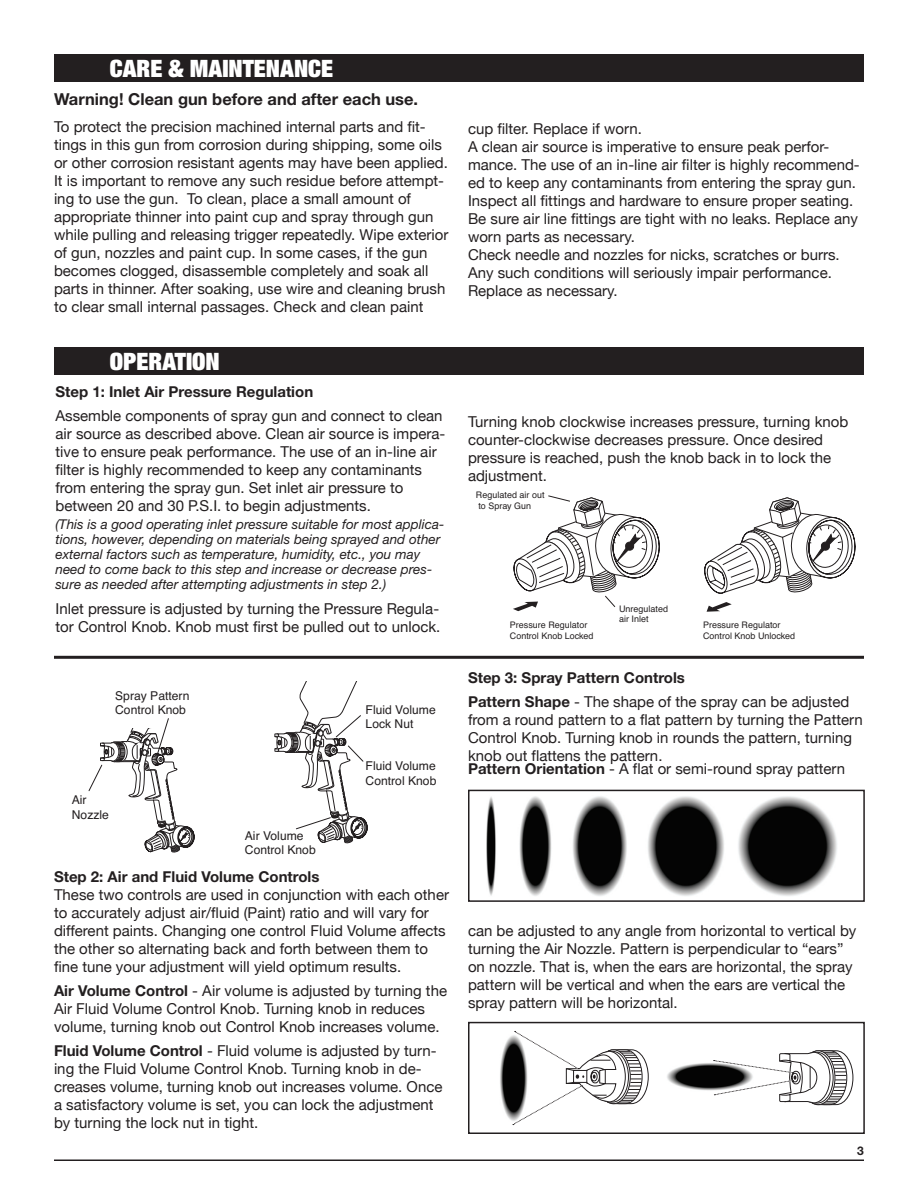
<style>
.page{position:relative;width:918px;height:1188px;background:#fff}
.page>*{position:absolute;margin:0;border:0;box-sizing:border-box;transform-origin:0 0}
.t1{font:900 expanded 24px "Helvetica Neue";color:#fff}
.subHead{font:700 16.5px "Helvetica Neue";color:#231f20}
.list_2{font:15px/18px "Helvetica Neue";color:#231f20}
.list_2-2{font:700 15px "Helvetica Neue";color:#231f20}
.list_2-3{font:italic 13.5px/15px "Helvetica Neue";color:#231f20}
.t2{font:12.15px/14.5px "Helvetica";color:#231f20}
.t3{font:700 12px "Helvetica Neue";color:#231f20}
.t4{font:9px/10.8px "Helvetica";color:#231f20}
.s1{font-weight:700}
</style>
<div class="page">
<hr style="left:54px;top:1160px;width:810px;height:1px;background:#231f20">
<div style="left:54px;top:347px;width:810px;height:27px;background:#231f20"></div>
<img style="left:667px;top:1063px;width:46px;height:28px">
<img style="left:500px;top:1036px;width:12px;height:85px">
<svg style="left:512px;top:1031px;width:137px;height:94px"></svg>
<svg style="left:713px;top:1050px;width:141px;height:55px"></svg>
<div style="left:468px;top:1022px;width:397px;height:112px;border:2px solid #231f20"></div>
<img style="left:487px;top:796px;width:350px;height:100px">
<div style="left:468px;top:790px;width:397px;height:112px;border:2px solid #231f20"></div>
<div style="left:54px;top:54px;width:810px;height:27px;background:#231f20"></div>
<svg style="left:704px;top:497px;width:151px;height:97px"></svg>
<svg style="left:513px;top:495px;width:147px;height:116px"></svg>
<svg style="left:707px;top:602px;width:25px;height:10px"></svg>
<hr style="left:54px;top:656px;width:810px;height:3px;background:#231f20">
<svg style="left:88px;top:718px;width:107px;height:134px"></svg>
<svg style="left:274px;top:681px;width:94px;height:162px"></svg>
<p class="t1" style="left:110px;top:53px;width:225px">CARE &amp; MAINTENANCE</p>
<p class="subHead" style="left:54px;top:89px;width:366px">Warning! Clean gun before and after each use.</p>
<p class="list_2" style="left:54px;top:118px;width:396px">To protect the precision machined internal parts and fit&shy;tings in this gun from corrosion during shipping, some oils or other corrosion resistant agents may have been applied.<br>It is important to remove any such residue before attempt&shy;ing to use the gun. To clean, place a small amount of appropriate thinner into paint cup and spray through gun while pulling and releasing trigger repeatedly. Wipe exterior of gun, nozzles and paint cup. In some cases, if the gun becomes clogged, disassemble completely and soak all parts in thinner. After soaking, use wire and cleaning brush to clear small internal passages. Check and clean paint</p>
<p class="list_2" style="left:468px;top:120px;width:175px">cup filter. Replace if worn.</p>
<p class="list_2" style="left:468px;top:138px;width:393px">A clean air source is imperative to ensure peak perfor&shy;mance. The use of an in-line air filter is highly recommend&shy;ed to keep any contaminants from entering the spray gun.</p>
<p class="list_2" style="left:468px;top:192px;width:392px">Inspect all fittings and hardware to ensure proper seating.<br>Be sure air line fittings are tight with no leaks. Replace any worn parts as necessary.</p>
<p class="list_2" style="left:468px;top:246px;width:373px">Check needle and nozzles for nicks, scratches or burrs.<br>Any such conditions will seriously impair performance.<br>Replace as necessary.</p>
<p class="t1" style="left:110px;top:346px;width:111px">OPERATION</p>
<p class="list_2-2" style="left:56px;top:382px;width:259px">Step 1: Inlet Air Pressure Regulation</p>
<p class="list_2" style="left:56px;top:406px;width:391px">Assemble components of spray gun and connect to clean air source as described above. Clean air source is impera&shy;tive to ensure peak performance. The use of an in-line air filter is highly recommended to keep any contaminants from entering the spray gun. Set inlet air pressure to between 20 and 30 P.S.I. to begin adjustments.</p>
<p class="list_2-3" style="left:56px;top:516px;width:390px">(This is a good operating inlet pressure suitable for most applica&shy;tions, however, depending on materials being sprayed and other external factors such as temperature, humidity, etc., you may need to come back to this step and increase or decrease pres&shy;sure as needed after attempting adjustments in step 2.)</p>
<p class="list_2" style="left:56px;top:600px;width:386px">Inlet pressure is adjusted by turning the Pressure Regula&shy;tor Control Knob. Knob must first be pulled out to unlock.</p>
<p class="t2" style="left:115px;top:688px;width:76px">Spray Pattern<br>Control Knob</p>
<p class="t2" style="left:72px;top:793px;width:39px">Air<br>Nozzle</p>
<p class="t2" style="left:245px;top:828px;width:72px">Air Volume<br>Control Knob</p>
<p class="t2" style="left:366px;top:702px;width:72px">Fluid Volume<br>Lock Nut</p>
<p class="t2" style="left:366px;top:759px;width:72px">Fluid Volume<br>Control Knob</p>
<p class="list_2-2" style="left:54px;top:868px;width:267px">Step 2: Air and Fluid Volume Controls</p>
<p class="list_2" style="left:54px;top:886px;width:397px">These two controls are used in conjunction with each other to accurately adjust air/fluid (Paint) ratio and will vary for different paints. Changing one control Fluid Volume affects the other so alternating back and forth between them to fine tune your adjustment will yield optimum results.</p>
<p class="list_2" style="left:54px;top:982px;width:395px"><span class="s1">Air Volume Control</span> - Air volume is adjusted by turning the<br>Air Fluid Volume Control Knob. Turning knob in reduces volume, turning knob out Control Knob increases volume.</p>
<p class="list_2" style="left:54px;top:1042px;width:390px"><span class="s1">Fluid Volume Control</span> - Fluid volume is adjusted by turn&shy;ing the Fluid Volume Control Knob. Turning knob in de&shy;creases volume, turning knob out increases volume. Once a satisfactory volume is set, you can lock the adjustment by turning the lock nut in tight.</p>
<p class="list_2" style="left:468px;top:412px;width:382px">Turning knob clockwise increases pressure, turning knob counter-clockwise decreases pressure. Once desired pressure is reached, push the knob back in to lock the adjustment.</p>
<p class="t4" style="left:476px;top:490px;width:70px">Regulated air out to Spray Gun</p>
<p class="t4" style="left:619px;top:603px;width:51px">Unregulated air Inlet</p>
<p class="t4" style="left:510px;top:620px;width:85px">Pressure Regulator<br>Control Knob Locked</p>
<p class="t4" style="left:703px;top:620px;width:94px">Pressure Regulator<br>Control Knob Unlocked</p>
<p class="list_2-2" style="left:468px;top:668px;width:219px">Step 3: Spray Pattern Controls</p>
<p class="list_2" style="left:468px;top:692px;width:396px"><span class="s1">Pattern Shape</span> - The shape of the spray can be adjusted from a round pattern to a flat pattern by turning the Pattern Control Knob. Turning knob in rounds the pattern, turning knob out flattens the pattern.</p>
<p class="list_2" style="left:468px;top:760px;width:379px"><span class="s1">Pattern Orientation</span> - A flat or semi-round spray pattern</p>
<p class="list_2" style="left:468px;top:922px;width:390px">can be adjusted to any angle from horizontal to vertical by turning the Air Nozzle. Pattern is perpendicular to “ears” on nozzle. That is, when the ears are horizontal, the spray pattern will be vertical and when the ears are vertical the spray pattern will be horizontal.</p>
<p class="t3" style="left:857px;top:1144px;width:8px">3</p>
</div>
